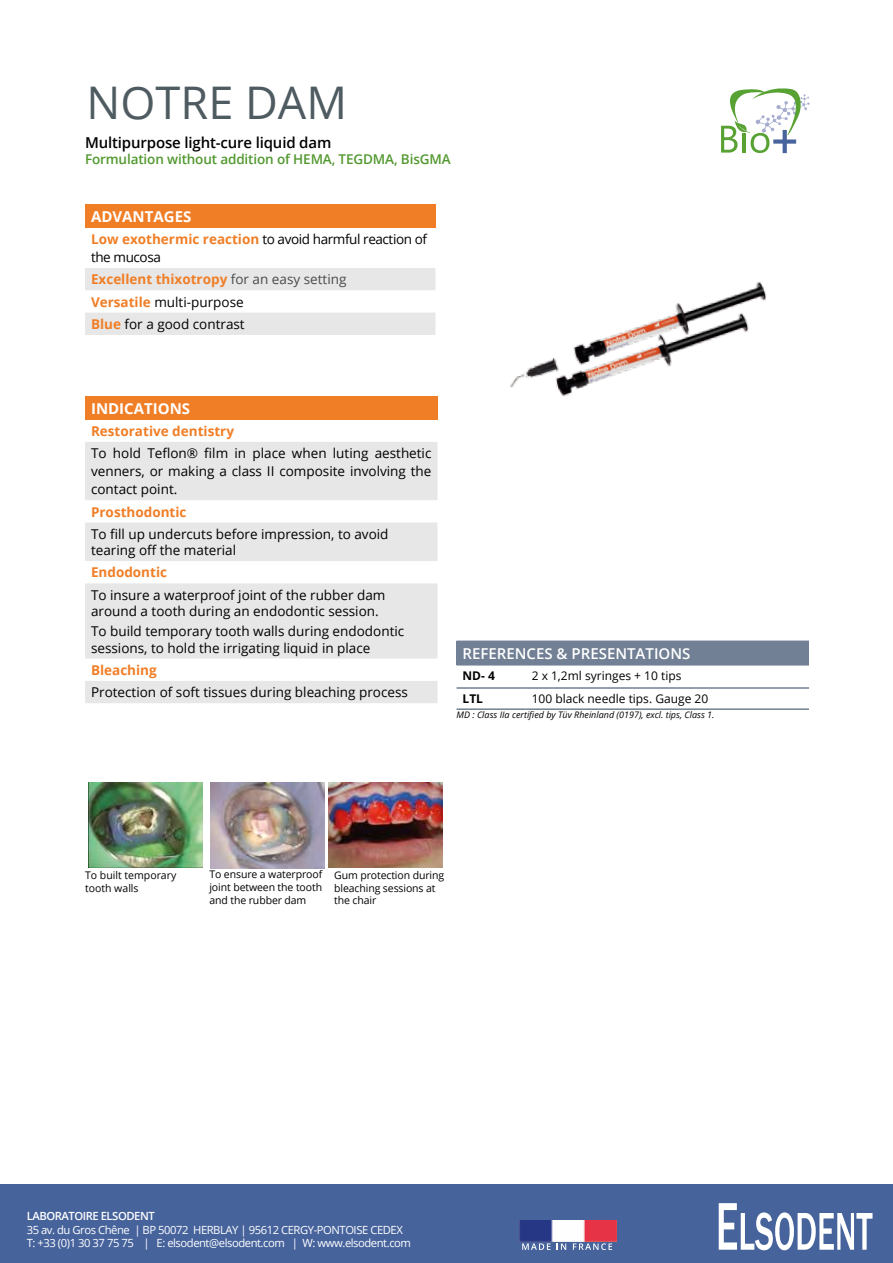
<style>
.page{position:relative;width:893px;height:1263px;background:#fff}
.page>*{position:absolute;margin:0;border:0;box-sizing:border-box;transform-origin:0 0}
.t1{font:45px "Open Sans";color:#4e5b61}
.t2{font:600 15px "Open Sans";letter-spacing:-.01em;color:#000}
.t3{font:600 15px "Open Sans";color:#fff}
.t4{font:700 15px "Open Sans";color:#fff}
.t5{font:13.5px/16.2px "Open Sans";color:#000}
.t6{font:700 13.5px/22.4px "Open Sans";color:#f07e26}
.t7{font:13.5px/18px "Open Sans";letter-spacing:-.03em;color:#000}
.t8{font:600 13.5px "Open Sans";letter-spacing:-.01em;color:#52982f}
.t9{font:12px "Open Sans";color:#000}
.t10{font:700 12px "Open Sans";color:#000}
.t11{font:11.25px/13.5px "Open Sans";letter-spacing:-.04em;color:#fff}
.t12{font:600 11.25px "Open Sans";letter-spacing:-.04em;color:#fff}
.t13{font:10.5px/12.6px "Open Sans";letter-spacing:-.01em;color:#000}
.t14{font:italic 9px "Open Sans";color:#000}
.s1{font-weight:700;color:#f07e26}
.s2{font-weight:400;color:#4a4a49}
.s3{font-weight:400;color:#000}
</style>
<div class="page">
<img style="left:510px;top:281px;width:257px;height:116px">
<svg style="left:721px;top:88px;width:88px;height:65px"></svg>
<img style="left:88px;top:782px;width:114px;height:86px">
<img style="left:329px;top:782px;width:114px;height:86px">
<img style="left:210px;top:783px;width:114px;height:85px">
<div style="left:85px;top:396px;width:352px;height:23px;background:#f07e26"></div>
<svg style="left:85px;top:442px;width:352px;height:261px;fill:#e7e7e7"></svg>
<div style="left:85px;top:204px;width:350px;height:24px;background:#f07e26"></div>
<svg style="left:85px;top:268px;width:350px;height:67px"></svg>
<div style="left:457px;top:641px;width:352px;height:24px;background:#718094"></div>
<hr style="left:457px;top:687px;width:69px;height:2px;background:#718094">
<hr style="left:526px;top:687px;width:283px;height:2px;background:#718094">
<hr style="left:457px;top:708px;width:69px;height:2px;background:#718094">
<hr style="left:526px;top:708px;width:283px;height:2px;background:#718094">
<hr style="left:457px;top:640px;width:69px;height:2px;background:#718094">
<hr style="left:526px;top:640px;width:283px;height:2px;background:#718094">
<div style="left:0;top:1184px;width:893px;height:79px;background:#47639c"></div>
<img style="left:520px;top:1221px;width:97px;height:20px">
<svg style="left:520px;top:1238px;width:92px;height:12px"></svg>
<svg style="left:718px;top:1203px;width:155px;height:47px"></svg>
<h1 class="t1" style="left:87px;top:72px;width:262px">NOTRE DAM</h1>
<p class="t2" style="left:85px;top:132px;width:248px">Multipurpose light-cure liquid dam</p>
<p class="t8" style="left:85px;top:150px;width:367px">Formulation without addition of HEMA, TEGDMA, BisGMA</p>
<p class="t4" style="left:91px;top:206px;width:102px">ADVANTAGES</p>
<p class="t7" style="left:91px;top:230px;width:338px"><span class="s1">Low exothermic reaction</span> to avoid harmful reaction of the mucosa</p>
<p class="t6" style="left:91px;top:268px;width:257px">Excellent thixotropy <span class="s2">for an easy setting<br></span>Versatile <span class="s3">multi-purpose<br></span>Blue <span class="s3">for a good contrast</span></p>
<p class="t4" style="left:91px;top:397px;width:101px">INDICATIONS</p>
<p class="t6" style="left:91px;top:419px;width:144px">Restorative dentistry</p>
<p class="t5" style="left:91px;top:444px;width:342px;line-height:18px;text-align:justify">To hold Teflon® film in place when luting aesthetic venners, or making a class II composite involving the contact point.</p>
<p class="t6" style="left:91px;top:500px;width:97px">Prosthodontic</p>
<p class="t5" style="left:91px;top:525px;width:299px">To fill up undercuts before impression, to avoid tearing off the material</p>
<p class="t6" style="left:91px;top:561px;width:78px">Endodontic</p>
<p class="t5" style="left:91px;top:586px;width:296px">To insure a waterproof joint of the rubber dam around a tooth during an endodontic session.</p>
<p class="t5" style="left:91px;top:623px;width:315px">To build temporary tooth walls during endodontic sessions, to hold the irrigating liquid in place</p>
<p class="t6" style="left:91px;top:658px;width:67px">Bleaching</p>
<p class="t5" style="left:91px;top:684px;width:318px">Protection of soft tissues during bleaching process</p>
<p class="t3" style="left:463px;top:643px;width:229px">REFERENCES &amp; PRESENTATIONS</p>
<p class="t10" style="left:463px;top:667px;width:34px">ND- 4</p>
<p class="t9" style="left:532px;top:667px;width:151px">2 x 1,2ml syringes + 10 tips</p>
<p class="t10" style="left:463px;top:690px;width:22px">LTL</p>
<p class="t9" style="left:532px;top:691px;width:178px">100 black needle tips. Gauge 20</p>
<p class="t14" style="left:457px;top:708px;width:259px">MD : Class IIa certified by Tüv Rheinland (0197), excl. tips, Class 1.</p>
<p class="t13" style="left:85px;top:869px;width:93px">To built temporary tooth walls</p>
<p class="t13" style="left:209px;top:868px;width:114px;text-align:justify">To ensure a waterproof joint between the tooth and the rubber dam</p>
<p class="t13" style="left:334px;top:869px;width:112px">Gum protection during bleaching sessions at the chair</p>
<p class="t12" style="left:25px;top:1203px;width:130px">LABORATOIRE ELSODENT</p>
<p class="t11" style="left:25px;top:1217px;width:386px">35 av. du Gros Chêne | BP 50072 HERBLAY | 95612 CERGY-PONTOISE CEDEX<br>T: +33 (0)1 30 37 75 75 | E: elsodent@elsodent.com | W: www.elsodent.com</p>
<p class="t12" style="left:27px;top:1208px;width:130px">LABORATOIRE ELSODENT</p>
<p class="t11" style="left:27px;top:1222px;width:386px">35 av. du Gros Chêne | BP 50072 HERBLAY | 95612 CERGY-PONTOISE CEDEX<br>T: +33 (0)1 30 37 75 75 | E: elsodent@elsodent.com | W: www.elsodent.com</p>
</div>
